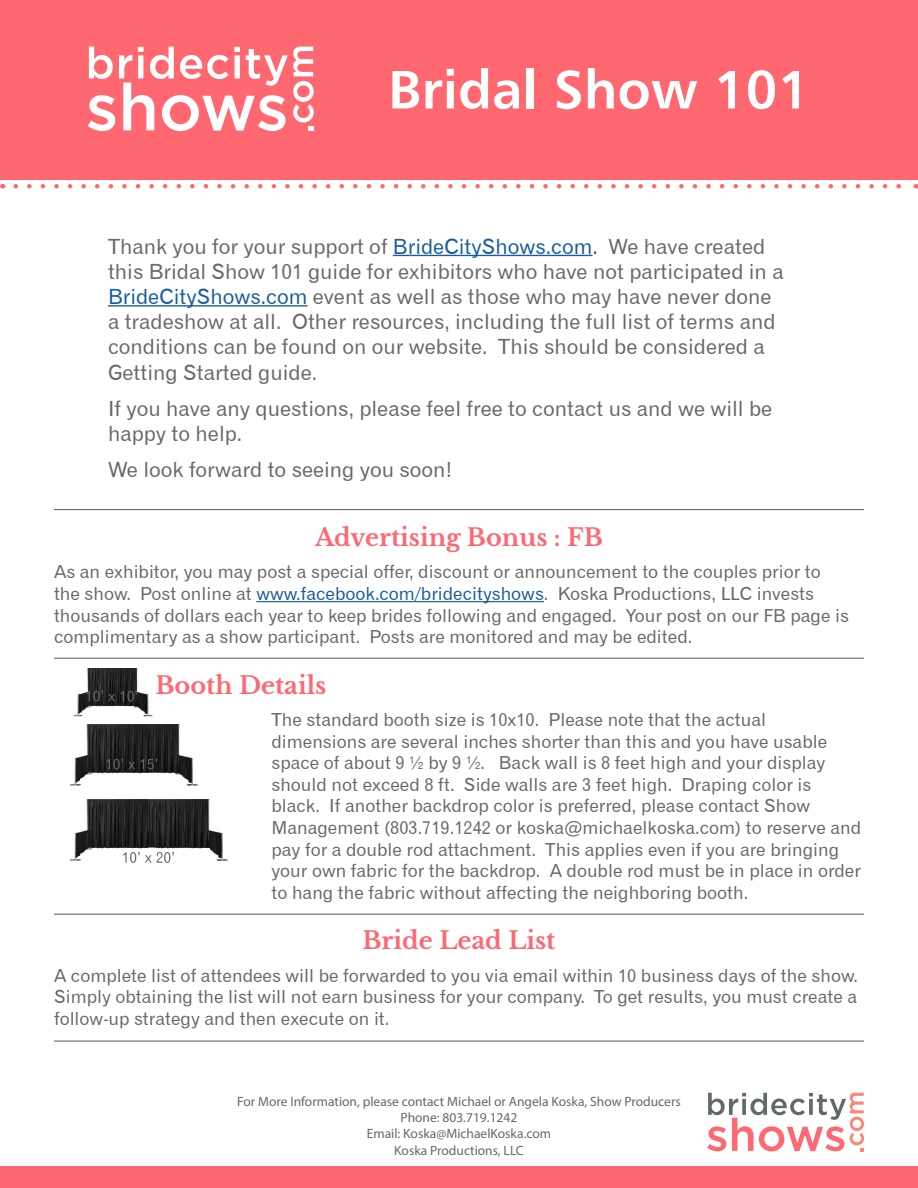
<style>
.page{position:relative;width:918px;height:1188px;background:#fff}
.page>*{position:absolute;margin:0;border:0;box-sizing:border-box;transform-origin:0 0}
.t1{font:54px "Humanist 777 BT Bold B";color:#fff}
.t2{font:700 24px "Libre Baskerville";color:#ff6771}
.t3{font:21px/25.2px "Gothic 720 BT Roman B";color:#686868}
.t4{font:18px/21.6px "Gothic 720 BT Roman B";color:#686868}
.t5{font:13.5px "Myriad Pro";color:#686868}
.s1{color:#175d9e}
</style>
<div class="page">
<div style="left:0;top:0;width:918px;height:179px;background:#ff6771"></div>
<hr style="left:393px;top:255px;width:199px;height:1px;background:#175d9e">
<hr style="left:108px;top:305px;width:200px;height:2px;background:#175d9e">
<hr style="left:256px;top:601px;width:288px;height:1px;background:#175d9e">
<hr style="left:54px;top:658px;width:810px;height:1px;background:#686868">
<img style="left:74px;top:669px;width:78px;height:48px">
<hr style="left:54px;top:914px;width:810px;height:1px;background:#686868">
<hr style="left:54px;top:1041px;width:810px;height:1px;background:#686868">
<div style="left:0;top:1166px;width:918px;height:22px;background:#ff6771"></div>
<img style="left:69px;top:725px;width:135px;height:74px">
<img style="left:69px;top:799px;width:159px;height:62px">
<svg style="left:86px;top:691px;width:51px;height:11px"></svg>
<svg style="left:107px;top:759px;width:50px;height:11px"></svg>
<svg style="left:123px;top:852px;width:51px;height:11px"></svg>
<svg style="left:707px;top:1093px;width:157px;height:58px"></svg>
<svg style="left:88px;top:47px;width:226px;height:84px"></svg>
<svg style="left:16px;top:184px;width:885px;height:4px"></svg>
<hr style="left:54px;top:509px;width:810px;height:1px;background:#686868">
<p class="t1" style="left:388px;top:56px;width:423px">Bridal Show 101</p>
<p class="t3" style="left:108px;top:233px;width:677px">Thank you for your support of <span class="s1">BrideCityShows.com.</span> We have created this Bridal Show 101 guide for exhibitors who have not participated in a <span class="s1">BrideCityShows.com</span> event as well as those who may have never done a tradeshow at all. Other resources, including the full list of terms and conditions can be found on our website. This should be considered a Getting Started guide.</p>
<p class="t3" style="left:108px;top:395px;width:666px">If you have any questions, please feel free to contact us and we will be happy to help.</p>
<p class="t3" style="left:108px;top:457px;width:346px">We look forward to seeing you soon!</p>
<p class="t2" style="left:315px;top:523px;width:289px">Advertising Bonus : FB</p>
<p class="t4" style="left:54px;top:561px;width:796px">As an exhibitor, you may post a special offer, discount or announcement to the couples prior to the show. Post online at <span class="s1">www.facebook.com/bridecityshows</span>. Koska Productions, LLC invests thousands of dollars each year to keep brides following and engaged. Your post on our FB page is complimentary as a show participant. Posts are monitored and may be edited.</p>
<p class="t2" style="left:156px;top:670px;width:172px">Booth Details</p>
<p class="t4" style="left:272px;top:709px;width:591px">The standard booth size is 10x10. Please note that the actual dimensions are several inches shorter than this and you have usable space of about 9 ½ by 9 ½. Back wall is 8 feet high and your display should not exceed 8 ft. Side walls are 3 feet high. Draping color is black. If another backdrop color is preferred, please contact Show Management (803.719.1242 or koska@michaelkoska.com) to reserve and pay for a double rod attachment. This applies even if you are bringing your own fabric for the backdrop. A double rod must be in place in order to hang the fabric without affecting the neighboring booth.</p>
<p class="t2" style="left:363px;top:926px;width:194px">Bride Lead List</p>
<p class="t4" style="left:54px;top:964px;width:806px;text-align:justify">A complete list of attendees will be forwarded to you via email within 10 business days of the show.<br>Simply obtaining the list will not earn business for your company. To get results, you must create a follow-up strategy and then execute on it.</p>
<p class="t5" style="left:237px;top:1093px;width:445px">For More Information, please contact Michael or Angela Koska, Show Producers</p>
<p class="t5" style="left:401px;top:1109px;width:118px">Phone: 803.719.1242</p>
<p class="t5" style="left:367px;top:1126px;width:186px">Email: Koska@MichaelKoska.com</p>
<p class="t5" style="left:394px;top:1142px;width:131px">Koska Productions, LLC</p>
</div>
